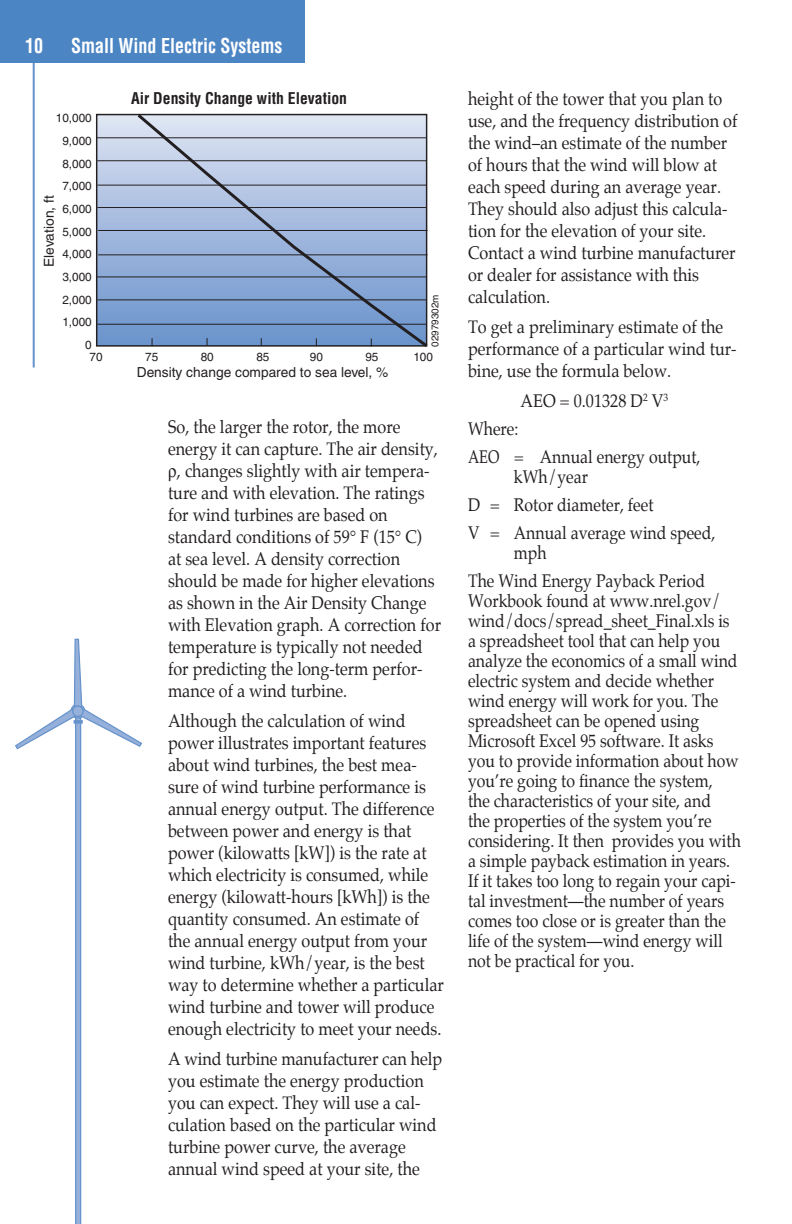
<style>
.page{position:relative;width:792px;height:1224px;background:#fff}
.page>*{position:absolute;margin:0;border:0;box-sizing:border-box;transform-origin:0 0}
.t1{font:700 condensed 20px "Helvetica";color:#fff;scale:.9 1}
.t2{font:18px/22px "Palatino";color:#231f20;scale:.9 1}
.t3{font:18px/20px "Palatino";color:#231f20;scale:.88 1}
.t4{font:700 condensed 15.8px "Helvetica";color:#231f20}
.t5{font:13.8px "Helvetica";color:#231f20}
.t6{font:11.8px/22.6px "Helvetica";color:#231f20;text-align:right}
.t7{font:9.8px "Helvetica";color:#231f20}
</style>
<div class="page">
<hr style="left:33px;top:17px;width:2px;height:351px;background:#6692cb">
<div style="left:0;top:0;width:305px;height:63px;background:#4c85c3"></div>
<svg style="left:15px;top:639px;width:127px;height:585px"></svg>
<div style="left:97px;top:115px;width:330px;height:231px;background:linear-gradient(to bottom,#dee3f3,#668ec7)"></div>
<hr style="left:97px;top:137px;width:329px;height:1px;background:#231f20">
<hr style="left:97px;top:160px;width:330px;height:1px;background:#231f20">
<hr style="left:97px;top:185px;width:330px;height:1px;background:#231f20">
<hr style="left:97px;top:207px;width:330px;height:1px;background:#231f20">
<hr style="left:98px;top:230px;width:330px;height:1px;background:#231f20">
<hr style="left:98px;top:255px;width:330px;height:1px;background:#231f20">
<hr style="left:97px;top:277px;width:329px;height:1px;background:#231f20">
<hr style="left:97px;top:300px;width:330px;height:1px;background:#231f20">
<hr style="left:97px;top:324px;width:330px;height:1px;background:#231f20">
<svg style="left:134px;top:113px;width:294px;height:234px"></svg>
<p class="t1" style="left:25px;top:34px;width:21px">10</p>
<p class="t1" style="left:71px;top:34px;width:236px">Small Wind Electric Systems</p>
<p class="t4" style="left:131px;top:89px;width:218px">Air Density Change with Elevation</p>
<p class="t6" style="left:56px;top:107px;width:37px">10,000<br>9,000<br>8,000<br>7,000<br>6,000<br>5,000<br>4,000<br>3,000<br>2,000<br>1,000<br>0</p>
<p class="t6" style="left:90px;top:345px;width:15px">70</p>
<p class="t6" style="left:145px;top:345px;width:15px">75</p>
<p class="t6" style="left:201px;top:345px;width:15px">80</p>
<p class="t6" style="left:256px;top:345px;width:15px">85</p>
<p class="t6" style="left:310px;top:345px;width:15px">90</p>
<p class="t6" style="left:365px;top:345px;width:15px">95</p>
<p class="t6" style="left:413px;top:345px;width:21px">100</p>
<p class="t5" style="left:137px;top:364px;width:253px">Density change compared to sea level, %</p>
<p class="t5" style="left:41px;top:267px;width:73px;rotate:-90deg">Elevation, ft</p>
<p class="t7" style="left:429px;top:347px;width:54px;rotate:-90deg">02979302m</p>
<p class="t2" style="left:168px;top:416px;width:260px">So, the larger the rotor, the more</p>
<p class="t2" style="left:168px;top:438px;width:302px">energy it can capture. The air density,</p>
<p class="t2" style="left:177px;top:460px;width:282px">, changes slightly with air tempera-</p>
<p class="t2" style="left:168px;top:482px;width:287px">ture and with elevation. The ratings</p>
<p class="t2" style="left:168px;top:504px;width:246px">for wind turbines are based on</p>
<p class="t2" style="left:168px;top:526px;width:284px">standard conditions of 59° F (15° C)</p>
<p class="t2" style="left:168px;top:548px;width:259px">at sea level. A density correction</p>
<p class="t2" style="left:168px;top:570px;width:298px">should be made for higher elevations</p>
<p class="t2" style="left:168px;top:592px;width:289px">as shown in the Air Density Change</p>
<p class="t2" style="left:168px;top:614px;width:305px">with Elevation graph. A correction for</p>
<p class="t2" style="left:168px;top:636px;width:285px">temperature is typically not needed</p>
<p class="t2" style="left:168px;top:658px;width:284px">for predicting the long-term perfor-</p>
<p class="t2" style="left:168px;top:680px;width:201px">mance of a wind turbine.</p>
<p class="t2" style="left:168px;top:710px;width:308px">Although the calculation of wind power illustrates important features about wind turbines, the best mea&shy;sure of wind turbine performance is annual energy output. The difference between power and energy is that power (kilowatts [kW]) is the rate at which electricity is consumed, while energy (kilowatt-hours [kWh]) is the quantity consumed. An estimate of the annual energy output from your wind turbine, kWh/year, is the best way to determine whether a particular wind turbine and tower will produce enough electricity to meet your needs.</p>
<p class="t2" style="left:168px;top:1048px;width:306px">A wind turbine manufacturer can help you estimate the energy production you can expect. They will use a cal&shy;culation based on the particular wind turbine power curve, the average annual wind speed at your site, the</p>
<p class="t2" style="left:468px;top:88px;width:301px">height of the tower that you plan to use, and the frequency distribution of the wind–an estimate of the number of hours that the wind will blow at each speed during an average year.<br>They should also adjust this calcula&shy;tion for the elevation of your site.<br>Contact a wind turbine manufacturer or dealer for assistance with this calculation.</p>
<p class="t2" style="left:468px;top:316px;width:300px">To get a preliminary estimate of the performance of a particular wind tur&shy;bine, use the formula below.</p>
<p class="t2" style="left:521px;top:390px;width:165px">AEO = 0.01328 D<sup>2</sup> V<sup>3</sup></p>
<p class="t3" style="left:468px;top:415px;width:266px;line-height:28px">Where:<br>AEO = Annual energy output,</p>
<p class="t3" style="left:468px;top:463px;width:283px;line-height:28px;text-indent:46px">kWh/year<br>D = Rotor diameter, feet<br>V = Annual average wind speed,</p>
<p class="t3" style="left:468px;top:539px;width:271px;line-height:28px;text-indent:46px">mph<br>The Wind Energy Payback Period</p>
<p class="t3" style="left:468px;top:591px;width:312px">Workbook found at www.nrel.gov/ wind/docs/spread_sheet_Final.xls is a spreadsheet tool that can help you analyze the economics of a small wind electric system and decide whether wind energy will work for you. The spreadsheet can be opened using Microsoft Excel 95 software. It asks you to provide information about how you’re going to finance the system,<br>the characteristics of your site, and<br>the properties of the system you’re considering. It then provides you with a simple payback estimation in years.<br>If it takes too long to regain your capi&shy;tal investment—the number of years comes too close or is greater than the life of the system—wind energy will not be practical for you.</p>
</div>
